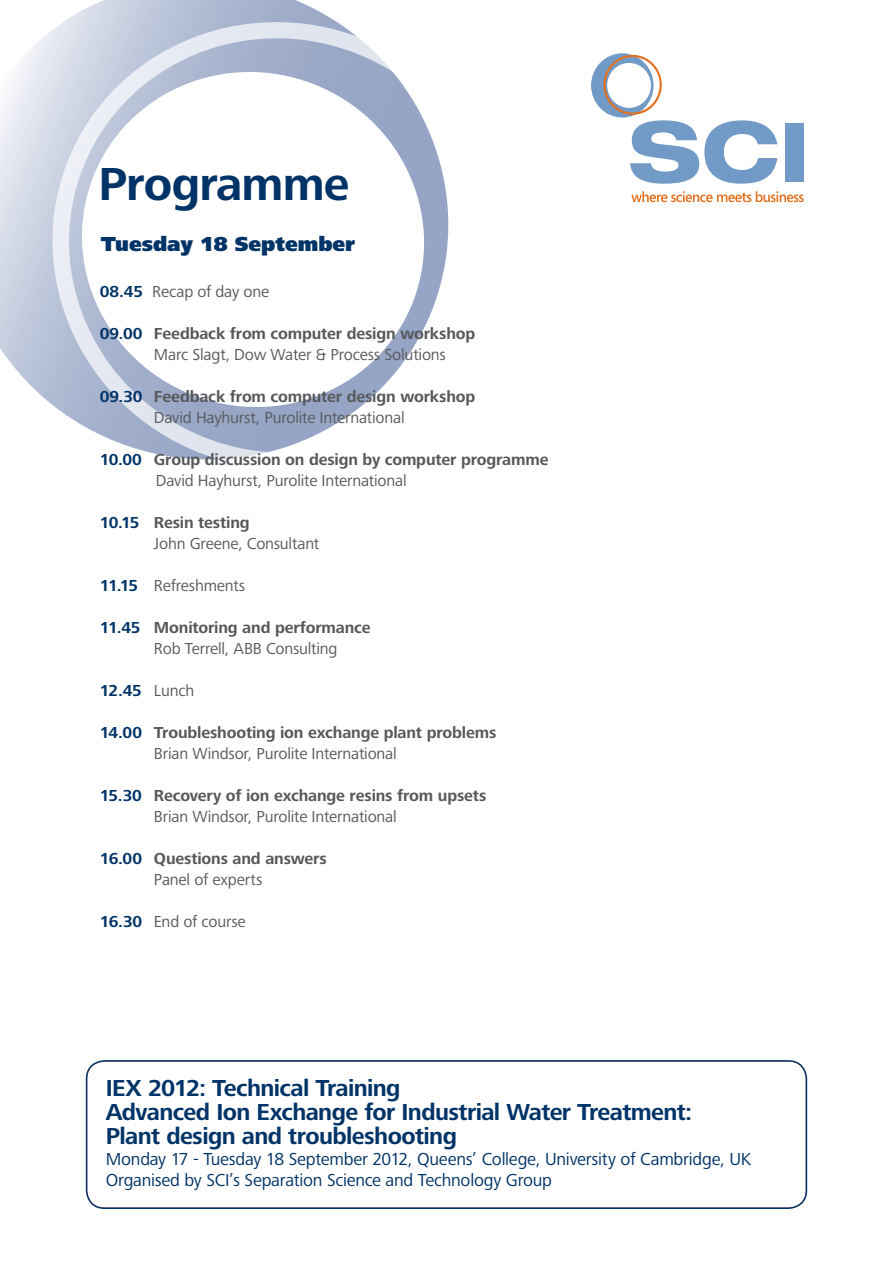
<style>
.page{position:relative;width:893px;height:1263px;background:#fff}
.page>*{position:absolute;margin:0;border:0;box-sizing:border-box;transform-origin:0 0}
.t1{font:700 48px "Frutiger Next Pro";letter-spacing:-.02em;color:#003367}
.t2{font:700 24px "Frutiger Next Pro";letter-spacing:-.025em;color:#003367}
.t3{font:900 21px "Frutiger Next Pro";color:#003367}
.t4{font:18px "Frutiger Next Pro";letter-spacing:-.015em;color:#003367}
.t5{font:16.5px "Frutiger Next Pro";letter-spacing:-.01em;color:#57585a}
.t6{font:700 16.5px "Frutiger Next Pro";letter-spacing:-.01em;color:#57585a}
.t7{font:700 16.5px "Frutiger Next Pro";color:#003367}
.s1{font-weight:700;color:#003367}
.s2{color:#003367}
.s3{font-weight:400;color:#57585a}
</style>
<div class="page">
<div style="left:86px;top:1060px;width:721px;height:149px;border:2px solid #003367;border-radius:18px"></div>
<div style="left:785px;top:123px;width:19px;height:58px;background:#719ac7"></div>
<svg style="left:631px;top:191px;width:173px;height:11px"></svg>
<svg style="left:591px;top:53px;width:186px;height:131px"></svg>
<svg style="left:0;top:57px;width:23px;height:320px"></svg>
<svg style="left:23px;top:0;width:426px;height:460px"></svg>
<p class="t1" style="left:98px;top:156px;width:253px">Programme</p>
<p class="t3" style="left:101px;top:232px;width:256px">Tuesday 18 September</p>
<p class="t5" style="left:100px;top:282px;width:171px"><span class="s1">08.45</span> Recap of day one</p>
<p class="t6" style="left:100px;top:324px;width:377px"><span class="s2">09.00</span> Feedback from computer design workshop</p>
<p class="t5" style="left:154px;top:345px;width:293px">Marc Slagt, Dow Water &amp; Process Solutions</p>
<p class="t6" style="left:100px;top:387px;width:377px"><span class="s2">09.30</span> Feedback from computer design workshop</p>
<p class="t5" style="left:154px;top:408px;width:252px">David Hayhurst, Purolite International</p>
<p class="t6" style="left:100px;top:450px;width:450px"><span class="s2">10.00</span> Group discussion on design by computer programme</p>
<p class="t5" style="left:156px;top:471px;width:252px">David Hayhurst, Purolite International</p>
<p class="t6" style="left:100px;top:513px;width:151px"><span class="s2">10.15</span> Resin testing</p>
<p class="t5" style="left:154px;top:534px;width:167px">John Greene, Consultant</p>
<p class="t5" style="left:100px;top:576px;width:147px"><span class="s1">11.15</span> Refreshments</p>
<p class="t6" style="left:100px;top:618px;width:272px"><span class="s2">11.45</span> Monitoring and performance</p>
<p class="t5" style="left:154px;top:639px;width:185px">Rob Terrell, ABB Consulting</p>
<p class="t7" style="left:100px;top:681px;width:96px">12.45 <span class="s3">Lunch</span></p>
<p class="t6" style="left:100px;top:723px;width:398px"><span class="s2">14.00</span> Troubleshooting ion exchange plant problems</p>
<p class="t5" style="left:154px;top:744px;width:244px">Brian Windsor, Purolite International</p>
<p class="t6" style="left:100px;top:786px;width:388px"><span class="s2">15.30</span> Recovery of ion exchange resins from upsets</p>
<p class="t5" style="left:154px;top:807px;width:244px">Brian Windsor, Purolite International</p>
<p class="t6" style="left:100px;top:849px;width:229px"><span class="s2">16.00</span> Questions and answers</p>
<p class="t5" style="left:154px;top:870px;width:110px">Panel of experts</p>
<p class="t5" style="left:100px;top:912px;width:147px"><span class="s1">16.30</span> End of course</p>
<p class="t2" style="left:106px;top:1074px;width:296px">IEX 2012: Technical Training</p>
<p class="t2" style="left:106px;top:1098px;width:588px">Advanced Ion Exchange for Industrial Water Treatment:</p>
<p class="t2" style="left:106px;top:1122px;width:353px">Plant design and troubleshooting</p>
<p class="t4" style="left:106px;top:1149px;width:647px">Monday 17 - Tuesday 18 September 2012, Queens’ College, University of Cambridge, UK</p>
<p class="t4" style="left:106px;top:1170px;width:448px">Organised by SCI’s Separation Science and Technology Group</p>
</div>
